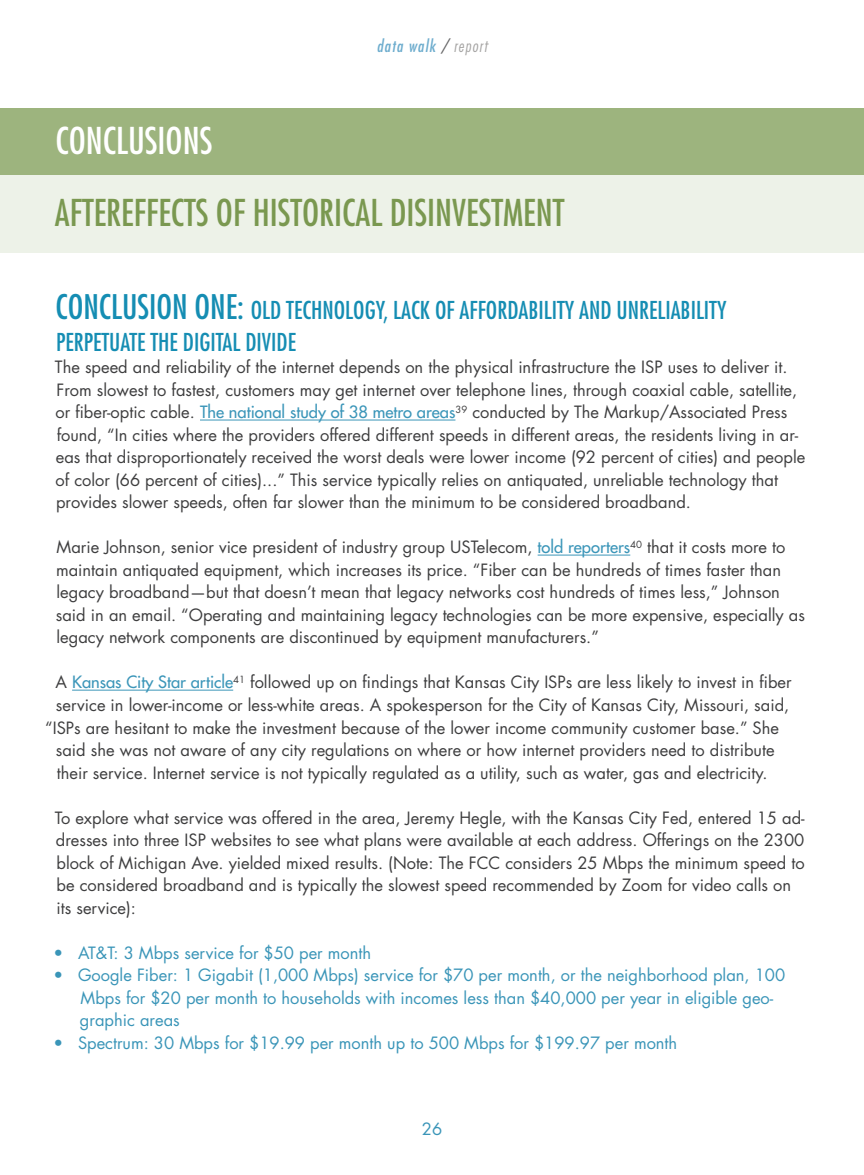
<style>
.page{position:relative;width:864px;height:1175px;background:#fff}
.page>*{position:absolute;margin:0;border:0;box-sizing:border-box;transform-origin:0 0}
.Headline{font:condensed 36px "Futura Std";color:#7a9850}
.Headline-2{font:condensed 36px "Futura Std";color:#fff}
.subhead{font:condensed 24px/31.5px "Futura Std";color:#158db3}
.body{font:16.5px/22.5px "Futura Std";color:#3e3e3f}
.numbered_list_blue{font:16.5px/22.5px "Futura Std";color:#3a95b8}
.t1{font:italic condensed 16.5px "Futura Std";letter-spacing:.07em;color:#6eadce}
.s1{color:#656566}
.s2{font-weight:300;color:#a5a4a3}
.s3{font-size:33px}
.s4{font-weight:500;color:#3c96b9}
</style>
<div class="page">
<div style="left:0;top:175px;width:864px;height:78px;background:#edf2e8"></div>
<div style="left:0;top:108px;width:864px;height:67px;background:#9db47e"></div>
<hr style="left:200px;top:419px;width:255px;height:1px;background:#3c96b9">
<hr style="left:538px;top:554px;width:92px;height:1px;background:#3c96b9">
<hr style="left:72px;top:689px;width:161px;height:1px;background:#3c96b9">
<p class="Headline-2" style="left:55px;top:119px;width:159px">CONCLUSIONS</p>
<p class="t1" style="left:377px;top:36px;width:112px">data walk <span class="s1">/</span> <span class="s2">report</span></p>
<p class="Headline" style="left:55px;top:191px;width:511px">AFTEREFFECTS OF HISTORICAL DISINVESTMENT</p>
<p class="subhead" style="left:56px;top:294px;width:672px"><span class="s3">CONCLUSION ONE:</span> OLD TECHNOLOGY, LACK OF AFFORDABILITY AND UNRELIABILITY<br>PERPETUATE THE DIGITAL DIVIDE</p>
<p class="body" style="left:55px;top:356px;width:752px">The speed and reliability of the internet depends on the physical infrastructure the ISP uses to deliver it.<br>From slowest to fastest, customers may get internet over telephone lines, through coaxial cable, satellite, or fiber-optic cable. <span class="s4">The national study of 38 metro areas</span><sup>39</sup> conducted by The Markup/Associated Press found, “In cities where the providers offered different speeds in different areas, the residents living in ar&shy;eas that disproportionately received the worst deals were lower income (92 percent of cities) and people of color (66 percent of cities)...” This service typically relies on antiquated, unreliable technology that provides slower speeds, often far slower than the minimum to be considered broadband.</p>
<p class="body" style="left:56px;top:536px;width:751px">Marie Johnson, senior vice president of industry group USTelecom, <span class="s4">told reporters</span><sup>40</sup> that it costs more to maintain antiquated equipment, which increases its price. “Fiber can be hundreds of times faster than legacy broadband—but that doesn’t mean that legacy networks cost hundreds of times less,” Johnson said in an email. “Operating and maintaining legacy technologies can be more expensive, especially as legacy network components are discontinued by equipment manufacturers.”</p>
<p class="body" style="left:55px;top:671px;width:738px">A <span class="s4">Kansas City Star article</span><sup>41</sup> followed up on findings that Kansas City ISPs are less likely to invest in fiber</p>
<p class="body" style="left:56px;top:693px;width:735px">service in lower-income or less-white areas. A spokesperson for the City of Kansas City, Missouri, said,</p>
<p class="body" style="left:45px;top:716px;width:735px">“ISPs are hesitant to make the investment because of the lower income community customer base.” She</p>
<p class="body" style="left:56px;top:738px;width:720px">said she was not aware of any city regulations on where or how internet providers need to distribute</p>
<p class="body" style="left:57px;top:761px;width:712px">their service. Internet service is not typically regulated as a utility, such as water, gas and electricity.</p>
<p class="body" style="left:55px;top:806px;width:751px">To explore what service was offered in the area, Jeremy Hegle, with the Kansas City Fed, entered 15 ad&shy;dresses into three ISP websites to see what plans were available at each address. Offerings on the 2300 block of Michigan Ave. yielded mixed results. (Note: The FCC considers 25 Mbps the minimum speed to be considered broadband and is typically the slowest speed recommended by Zoom for video calls on its service):</p>
<p class="numbered_list_blue" style="left:53px;top:941px;width:319px">• AT&amp;T: 3 Mbps service for $50 per month</p>
<p class="numbered_list_blue" style="left:80px;top:963px;width:707px;text-indent:-26px">• Google Fiber: 1 Gigabit (1,000 Mbps) service for $70 per month, or the neighborhood plan, 100<br>Mbps for $20 per month to households with incomes less than $40,000 per year in eligible geo&shy;graphic areas</p>
<p class="numbered_list_blue" style="left:53px;top:1031px;width:625px">• Spectrum: 30 Mbps for $19.99 per month up to 500 Mbps for $199.97 per month</p>
<p class="numbered_list_blue" style="left:422px;top:1118px;width:22px">26</p>
</div>
